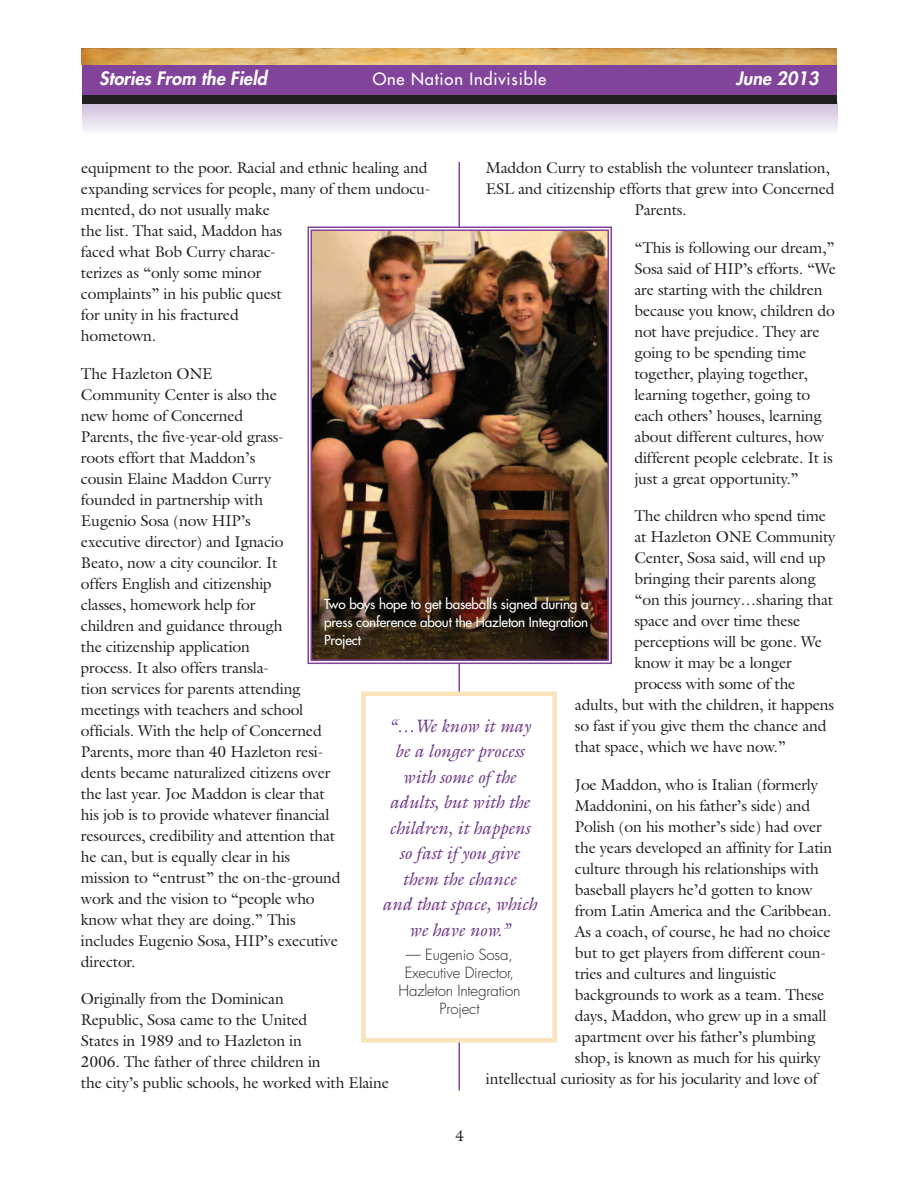
<style>
.page{position:relative;width:918px;height:1188px;background:#fff}
.page>*{position:absolute;margin:0;border:0;box-sizing:border-box;transform-origin:0 0}
.t1{font:italic 18px/25.5px "Galliard";letter-spacing:-.01em;color:#6f3a87;text-align:center}
.t2{font:italic 800 18px "Futura";letter-spacing:.005em;color:#fff}
.t3{font:16.5px "Futura";letter-spacing:.05em;color:#fff}
.t4{font:15.75px/21px "Galliard";letter-spacing:-.015em;color:#231f20}
.t5{font:300 15px/18px "Futura";letter-spacing:-.01em;color:#231f20;text-align:center}
.t6{font:13.5px/18px "Futura";letter-spacing:-.01em;color:#fff;text-align:justify}
</style>
<div class="page">
<div style="left:82px;top:102px;width:755px;height:32px;background:linear-gradient(to bottom,#cebcdc,#f9f7fa)"></div>
<img style="left:82px;top:49px;width:755px;height:16px">
<div style="left:82px;top:65px;width:755px;height:30px;background:#81449a"></div>
<div style="left:82px;top:95px;width:755px;height:9px;background:#231f20"></div>
<hr style="left:459px;top:162px;width:1px;height:929px;background:#81449a">
<div style="left:366px;top:696px;width:186px;height:342px;background:#fff"></div>
<div style="left:361px;top:692px;width:196px;height:351px;border:4px solid #fbe3bb"></div>
<img style="left:313px;top:233px;width:293px;height:425px">
<div style="left:308px;top:226px;width:304px;height:438px;border:2px solid #81449a"></div>
<div style="left:310px;top:230px;width:299px;height:431px;border:2px solid #81449a"></div>
<p class="t2" style="left:99px;top:70px;width:169px">Stories From the Field</p>
<p class="t3" style="left:373px;top:71px;width:175px">One Nation Indivisible</p>
<p class="t2" style="left:736px;top:70px;width:84px">June 2013</p>
<p class="t4" style="left:486px;top:157px;width:350px;text-align:center">Maddon Curry to establish the volunteer translation,<br>ESL and citizenship efforts that grew into Concerned<br>Parents.</p>
<p class="t4" style="left:634px;top:237px;width:203px">“This is following our dream,”<br>Sosa said of HIP’s efforts. “We are starting with the children because you know, children do not have prejudice. They are going to be spending time together, playing together, learning together, going to each others’ houses, learning about different cultures, how different people celebrate. It is just a great opportunity.”</p>
<p class="t4" style="left:634px;top:505px;width:193px">The children who spend time</p>
<p class="t4" style="left:634px;top:526px;width:203px">at Hazleton ONE Community</p>
<p class="t4" style="left:634px;top:547px;width:193px">Center, Sosa said, will end up</p>
<p class="t4" style="left:634px;top:568px;width:183px">bringing their parents along</p>
<p class="t4" style="left:634px;top:589px;width:200px">“on this journey…sharing that</p>
<p class="t4" style="left:634px;top:610px;width:167px">space and over time these</p>
<p class="t4" style="left:634px;top:631px;width:189px">perceptions will be gone. We</p>
<p class="t4" style="left:634px;top:652px;width:159px">know it may be a longer</p>
<p class="t4" style="left:634px;top:673px;width:163px">process with some of the</p>
<p class="t4" style="left:575px;top:694px;width:261px">adults, but with the children, it happens</p>
<p class="t4" style="left:575px;top:715px;width:253px">so fast if you give them the chance and</p>
<p class="t4" style="left:575px;top:736px;width:212px">that space, which we have now.”</p>
<p class="t4" style="left:575px;top:774px;width:245px">Joe Maddon, who is Italian (formerly</p>
<p class="t4" style="left:575px;top:795px;width:237px">Maddonini, on his father’s side) and</p>
<p class="t4" style="left:575px;top:816px;width:248px">Polish (on his mother’s side) had over</p>
<p class="t4" style="left:575px;top:837px;width:259px">the years developed an affinity for Latin</p>
<p class="t4" style="left:575px;top:858px;width:246px">culture through his relationships with</p>
<p class="t4" style="left:575px;top:879px;width:239px">baseball players he’d gotten to know</p>
<p class="t4" style="left:575px;top:900px;width:258px">from Latin America and the Caribbean.</p>
<p class="t4" style="left:575px;top:921px;width:257px">As a coach, of course, he had no choice</p>
<p class="t4" style="left:575px;top:942px;width:253px">but to get players from different coun-</p>
<p class="t4" style="left:575px;top:963px;width:203px">tries and cultures and linguistic</p>
<p class="t4" style="left:575px;top:984px;width:251px">backgrounds to work as a team. These</p>
<p class="t4" style="left:575px;top:1005px;width:253px">days, Maddon, who grew up in a small</p>
<p class="t4" style="left:575px;top:1026px;width:242px">apartment over his father’s plumbing</p>
<p class="t4" style="left:575px;top:1047px;width:247px">shop, is known as much for his quirky</p>
<p class="t4" style="left:486px;top:1068px;width:333px">intellectual curiosity as for his jocularity and love of</p>
<p class="t4" style="left:81px;top:157px;width:351px">equipment to the poor. Racial and ethnic healing and expanding services for people, many of them undocu&shy;mented, do not usually make<br>the list. That said, Maddon has<br>faced what Bob Curry charac-<br>terizes as “only some minor<br>complaints” in his public quest<br>for unity in his fractured<br>hometown.</p>
<p class="t4" style="left:81px;top:363px;width:261px">The Hazleton ONE<br>Community Center is also the<br>new home of Concerned<br>Parents, the five-year-old grass-<br>roots effort that Maddon’s<br>cousin Elaine Maddon Curry<br>founded in partnership with<br>Eugenio Sosa (now HIP’s<br>executive director) and Ignacio<br>Beato, now a city councilor. It<br>offers English and citizenship<br>classes, homework help for<br>children and guidance through<br>the citizenship application<br>process. It also offers transla-<br>tion services for parents attending meetings with teachers and school officials. With the help of Concerned<br>Parents, more than 40 Hazleton resi&shy;dents became naturalized citizens over the last year. Joe Maddon is clear that his job is to provide whatever financial resources, credibility and attention that he can, but is equally clear in his mission to “entrust” the on-the-ground work and the vision to “people who know what they are doing.” This includes Eugenio Sosa, HIP’s executive director.</p>
<p class="t4" style="left:81px;top:988px;width:310px">Originally from the Dominican<br>Republic, Sosa came to the United<br>States in 1989 and to Hazleton in<br>2006. The father of three children in<br>the city’s public schools, he worked with Elaine</p>
<p class="t6" style="left:324px;top:596px;width:266px">Two boys hope to get baseballs signed during a press conference about the Hazleton Integration Project</p>
<p class="t1" style="left:382px;top:713px;width:156px">“…We know it may be a longer process with some of the adults, but with the children, it happens so fast if you give them the chance<br>and that space, which we have now.”</p>
<p class="t5" style="left:399px;top:947px;width:123px">— Eugenio Sosa,<br>Executive Director,<br>Hazleton Integration<br>Project</p>
<p class="t4" style="left:456px;top:1125px;width:10px">4</p>
</div>
